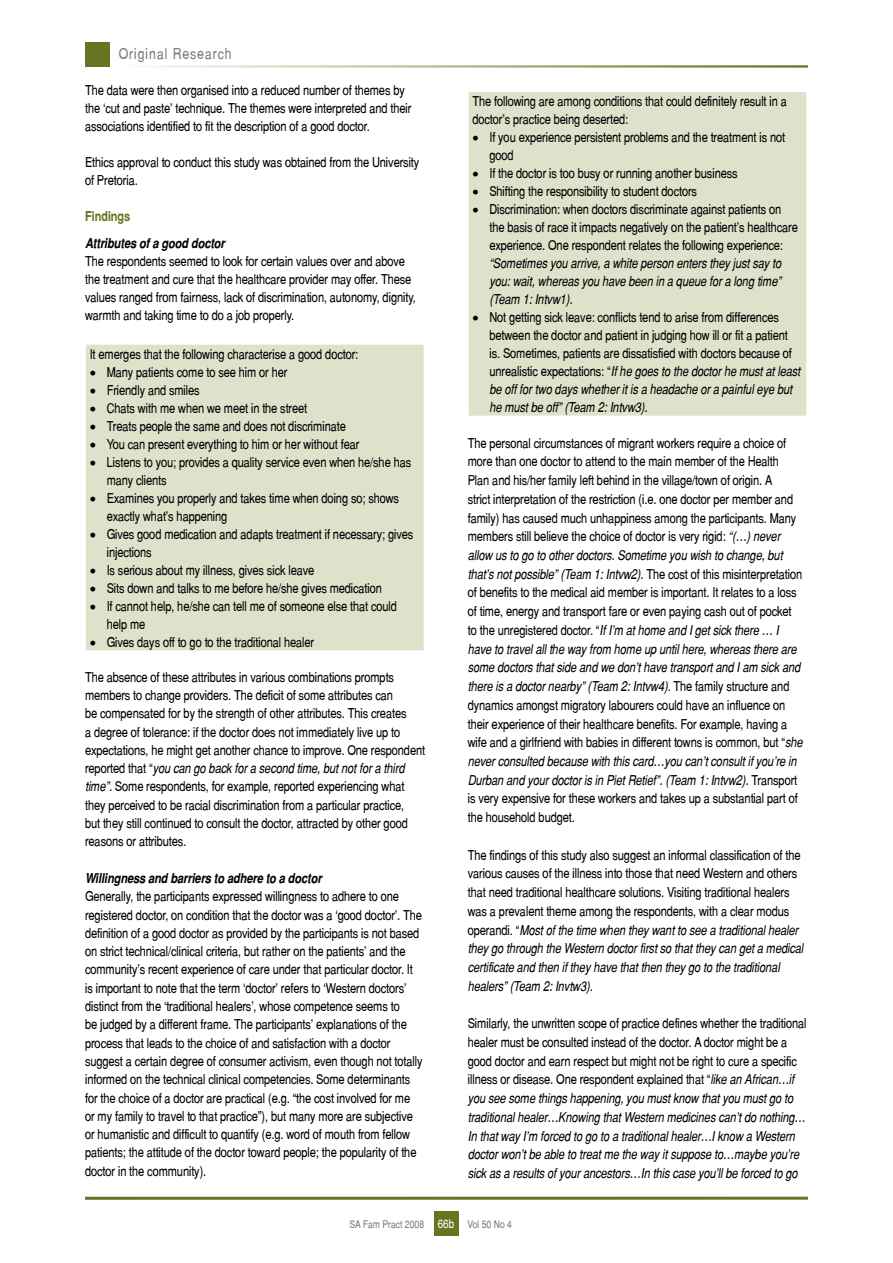
<style>
.page{position:relative;width:893px;height:1263px;background:#fff}
.page>*{position:absolute;margin:0;border:0;box-sizing:border-box;transform-origin:0 0}
.t1{font:15px "Switzerland Narrow Plain";letter-spacing:.06em;color:#7c7c7c}
.t2{font:13.5px/18.8px "Switzerland Narrow Plain";letter-spacing:-.01em;color:#000}
.t3{font:italic 13.5px/18.8px "Switzerland Narrow";letter-spacing:-.01em;color:#000}
.Heading_3{font:italic 700 13.5px "Switzerland Narrow";letter-spacing:-.01em;color:#000}
.Heading_2{font:700 13.5px "Switzerland Narrow";letter-spacing:-.01em;color:#687420}
.t4{font:12px "Switzerland Narrow Plain";color:#fff}
.t5{font:10.5px "Switzerland Narrow Plain";color:#7c7c7c}
.s1{font-family:"Switzerland Narrow";font-style:italic}
.s2{font-family:"Switzerland Narrow Plain";font-style:normal}
</style>
<div class="page">
<div style="left:85px;top:43px;width:25px;height:24px;background:#687420"></div>
<div style="left:113px;top:65px;width:695px;height:3px;border:2px solid #fff"></div>
<div style="left:434px;top:1211px;width:24px;height:24px;background:#687420"></div>
<hr style="left:85px;top:1197px;width:723px;height:3px;background:#687420">
<div style="left:85px;top:344px;width:339px;height:307px;background:#dfe2ca"></div>
<hr style="left:85px;top:344px;width:339px;height:1px;background:#fff">
<hr style="left:85px;top:345px;width:1px;height:305px;background:#fff">
<hr style="left:85px;top:650px;width:339px;height:1px;background:#fff">
<div style="left:468px;top:91px;width:339px;height:325px;background:#dfe2ca"></div>
<hr style="left:468px;top:91px;width:339px;height:1px;background:#fff">
<hr style="left:468px;top:92px;width:1px;height:324px;background:#fff">
<hr style="left:806px;top:92px;width:1px;height:324px;background:#fff">
<p class="t1" style="left:119px;top:45px;width:114px">Original Research</p>
<p class="t2" style="left:85px;top:81px;width:328px;line-height:18px">The data were then organised into a reduced number of themes by the ‘cut and paste’ technique. The themes were interpreted and their associations identified to fit the description of a good doctor.</p>
<p class="t2" style="left:85px;top:153px;width:336px;line-height:18px">Ethics approval to conduct this study was obtained from the University of Pretoria.</p>
<p class="Heading_2" style="left:85px;top:208px;width:47px">Findings</p>
<p class="Heading_3" style="left:85px;top:235px;width:141px">Attributes of a good doctor</p>
<p class="t2" style="left:85px;top:252px;width:332px;line-height:18px">The respondents seemed to look for certain values over and above the treatment and cure that the healthcare provider may offer. These values ranged from fairness, lack of discrimination, autonomy, dignity, warmth and taking time to do a job properly.</p>
<p class="t2" style="left:90px;top:344px;width:270px">It emerges that the following characterise a good doctor:</p>
<p class="t2" style="left:90px;top:362px;width:199px">• Many patients come to see him or her</p>
<p class="t2" style="left:90px;top:380px;width:112px">• Friendly and smiles</p>
<p class="t2" style="left:90px;top:398px;width:219px">• Chats with me when we meet in the street</p>
<p class="t2" style="left:90px;top:416px;width:258px">• Treats people the same and does not discriminate</p>
<p class="t2" style="left:90px;top:434px;width:271px">• You can present everything to him or her without fear</p>
<p class="t2" style="left:107px;top:453px;width:306px;line-height:18px;text-indent:-17px">• Listens to you; provides a quality service even when he/she has many clients</p>
<p class="t2" style="left:107px;top:489px;width:294px;line-height:18px;text-indent:-17px">• Examines you properly and takes time when doing so; shows exactly what’s happening</p>
<p class="t2" style="left:107px;top:525px;width:308px;line-height:18px;text-indent:-17px">• Gives good medication and adapts treatment if necessary; gives injections</p>
<p class="t2" style="left:90px;top:560px;width:226px">• Is serious about my illness, gives sick leave</p>
<p class="t2" style="left:90px;top:578px;width:294px">• Sits down and talks to me before he/she gives medication</p>
<p class="t2" style="left:107px;top:597px;width:292px;line-height:18px;text-indent:-17px">• If cannot help, he/she can tell me of someone else that could help me</p>
<p class="t2" style="left:90px;top:632px;width:226px">• Gives days off to go to the traditional healer</p>
<p class="t2" style="left:85px;top:667px;width:342px;line-height:18.3px">The absence of these attributes in various combinations prompts members to change providers. The deficit of some attributes can<br>be compensated for by the strength of other attributes. This creates<br>a degree of tolerance: if the doctor does not immediately live up to expectations, he might get another chance to improve. One respondent reported that “<span class="s1">you can go back for a second time, but not for a third time”.</span> Some respondents, for example, reported experiencing what they perceived to be racial discrimination from a particular practice,<br>but they still continued to consult the doctor, attracted by other good reasons or attributes.</p>
<p class="Heading_3" style="left:85px;top:870px;width:238px">Willingness and barriers to adhere to a doctor</p>
<p class="t2" style="left:85px;top:887px;width:339px;line-height:18.3px">Generally, the participants expressed willingness to adhere to one registered doctor, on condition that the doctor was a ‘good doctor’. The definition of a good doctor as provided by the participants is not based on strict technical/clinical criteria, but rather on the patients’ and the community’s recent experience of care under that particular doctor. It is important to note that the term ‘doctor’ refers to ‘Western doctors’ distinct from the ‘traditional healers’, whose competence seems to<br>be judged by a different frame. The participants’ explanations of the process that leads to the choice of and satisfaction with a doctor suggest a certain degree of consumer activism, even though not totally informed on the technical clinical competencies. Some determinants for the choice of a doctor are practical (e.g. “the cost involved for me or my family to travel to that practice”), but many more are subjective or humanistic and difficult to quantify (e.g. word of mouth from fellow patients; the attitude of the doctor toward people; the popularity of the doctor in the community).</p>
<p class="t2" style="left:472px;top:92px;width:316px;line-height:18px">The following are among conditions that could definitely result in a doctor’s practice being deserted:</p>
<p class="t2" style="left:489px;top:128px;width:297px;line-height:18px;text-indent:-17px">• If you experience persistent problems and the treatment is not good</p>
<p class="t2" style="left:472px;top:164px;width:267px">• If the doctor is too busy or running another business</p>
<p class="t2" style="left:472px;top:182px;width:226px">• Shifting the responsibility to student doctors</p>
<p class="t2" style="left:489px;top:200px;width:310px;line-height:18px;text-indent:-17px">• Discrimination: when doctors discriminate against patients on the basis of race it impacts negatively on the patient’s healthcare experience. One respondent relates the following experience: <span class="s1">“Sometimes you arrive, a white person enters they just say to you: wait, whereas you have been in a queue for a long time” (Team 1: Intvw1).</span></p>
<p class="t2" style="left:489px;top:308px;width:312px;line-height:18px;text-indent:-17px">• Not getting sick leave: conflicts tend to arise from differences between the doctor and patient in judging how ill or fit a patient is. Sometimes, patients are dissatisfied with doctors because of unrealistic expectations: “<span class="s1">If he goes to the doctor he must at least be off for two days whether it is a headache or a painful eye but he must be off” (Team 2: Intvw3).</span></p>
<p class="t2" style="left:468px;top:433px;width:336px">The personal circumstances of migrant workers require a choice of more than one doctor to attend to the main member of the Health Plan and his/her family left behind in the village/town of origin. A<br>strict interpretation of the restriction (i.e. one doctor per member and family) has caused much unhappiness among the participants. Many members still believe the choice of doctor is very rigid: <span class="s1">“(…) never allow us to go to other doctors. Sometime you wish to change, but that’s not possible” (Team 1: Intvw2)</span>. The cost of this misinterpretation of benefits to the medical aid member is important. It relates to a loss of time, energy and transport fare or even paying cash out of pocket to the unregistered doctor. “<span class="s1">If I’m at home and I get sick there … I have to travel all the way from home up until here, whereas there are some doctors that side and we don’t have transport and I am sick and there is a doctor nearby” (Team 2: Intvw4)</span>. The family structure and dynamics amongst migratory labourers could have an influence on their experience of their healthcare benefits. For example, having a wife and a girlfriend with babies in different towns is common, but “<span class="s1">she never consulted because with this card…you can’t consult if you’re in Durban and your doctor is in Piet Retief”. (Team 1: Intvw2).</span> Transport is very expensive for these workers and takes up a substantial part of the household budget.</p>
<p class="t2" style="left:468px;top:845px;width:337px">The findings of this study also suggest an informal classification of the various causes of the illness into those that need Western and others that need traditional healthcare solutions. Visiting traditional healers was a prevalent theme among the respondents, with a clear modus operandi. “<span class="s1">Most of the time when they want to see a traditional healer they go through the Western doctor first so that they can get a medical certificate and then if they have that then they go to the traditional healers” (Team 2: Invtw3)</span>.</p>
<p class="t3" style="left:468px;top:1014px;width:340px"><span class="s2">Similarly, the unwritten scope of practice defines whether the traditional healer must be consulted instead of the doctor. A doctor might be a good doctor and earn respect but might not be right to cure a specific illness or disease. One respondent explained that “</span>like an African…if you see some things happening, you must know that you must go to traditional healer…Knowing that Western medicines can’t do nothing… In that way I’m forced to go to a traditional healer…I know a Western doctor won’t be able to treat me the way it suppose to…maybe you’re sick as a results of your ancestors…In this case you’ll be forced to go</p>
<p class="t4" style="left:438px;top:1216px;width:18px">66b</p>
<p class="t5" style="left:349px;top:1218px;width:76px">SA Fam Pract 2008</p>
<p class="t5" style="left:467px;top:1218px;width:46px">Vol 50 No 4</p>
</div>
